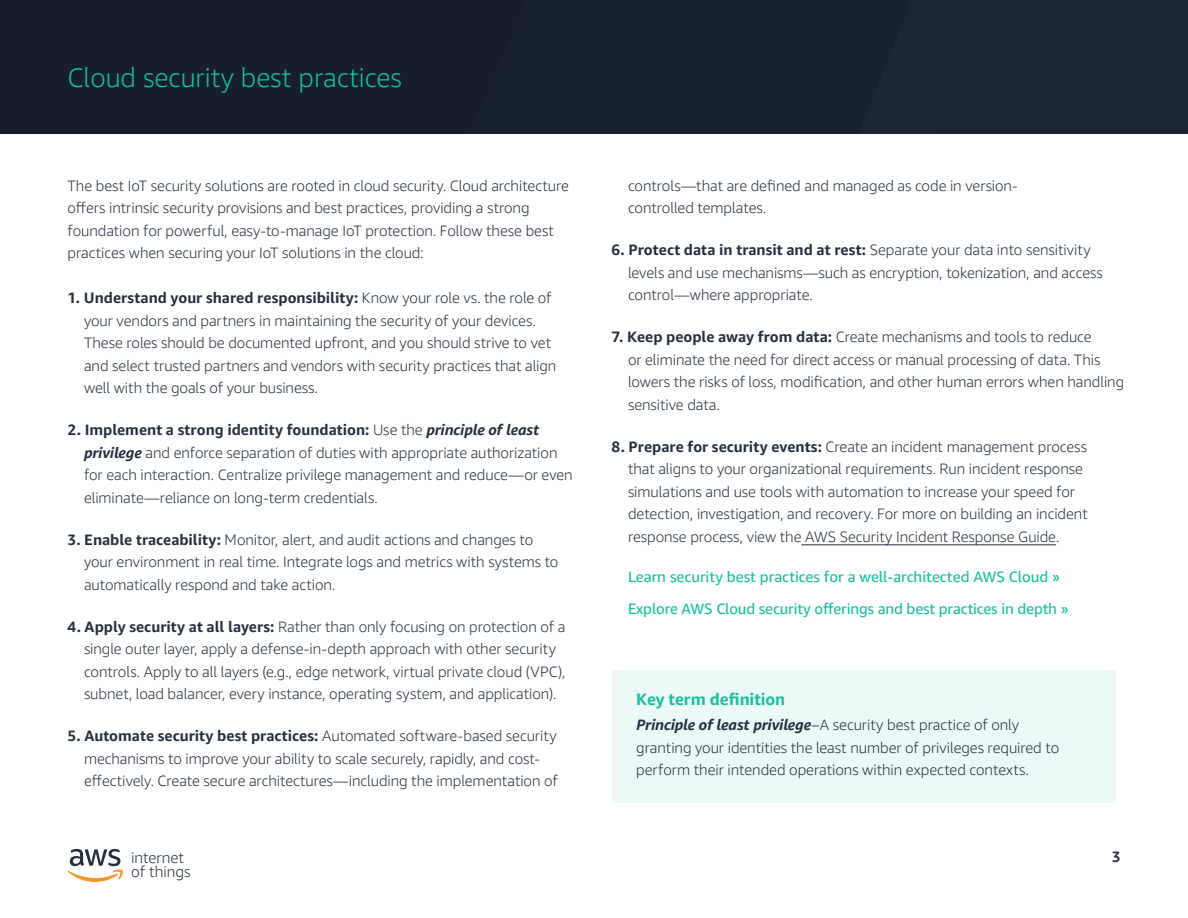
<style>
.page{position:relative;width:1188px;height:918px;background:#fff}
.page>*{position:absolute;margin:0;border:0;box-sizing:border-box;transform-origin:0 0}
.t1{font:300 27px "Amazon Ember";color:#16bf9f}
.t2{font:700 16.5px "Amazon Ember";letter-spacing:-.005em;color:#16bf9f}
.t3{font:300 15.3px "Amazon Ember";color:#232f3e}
.t4{font:300 15px/22.5px "Amazon Ember";letter-spacing:-.005em;color:#252f3e}
.t5{font:15px/31.5px "Amazon Ember";letter-spacing:-.01em;color:#16bf9f}
.t6{font:700 15px "Amazon Ember";color:#252f3e}
.s1{font-weight:700}
.s2{font-weight:700;font-style:italic}
</style>
<div class="page">
<svg style="left:68px;top:849px;width:55px;height:33px"></svg>
<div style="left:0;top:0;width:229px;height:134px;background:#171f2e"></div>
<div style="left:229px;top:0;width:394px;height:134px;background:#171f2e"></div>
<div style="left:623px;top:0;width:565px;height:134px;background:#1a2434"></div>
<hr style="left:801px;top:544px;width:255px;height:1px;background:#252f3e">
<div style="left:612px;top:670px;width:504px;height:132px;background:#ecf9f7"></div>
<h1 class="t1" style="left:68px;top:61px;width:336px">Cloud security best practices</h1>
<p class="t4" style="left:68px;top:174px;width:503px">The best IoT security solutions are rooted in cloud security. Cloud architecture offers intrinsic security provisions and best practices, providing a strong foundation for powerful, easy-to-manage IoT protection. Follow these best practices when securing your IoT solutions in the cloud:</p>
<p class="t4" style="left:84px;top:287px;width:474px;text-indent:-16px"><span class="s1">1. Understand your shared responsibility:</span> Know your role vs. the role of your vendors and partners in maintaining the security of your devices.<br>These roles should be documented upfront, and you should strive to vet and select trusted partners and vendors with security practices that align well with the goals of your business.</p>
<p class="t4" style="left:84px;top:419px;width:490px;text-indent:-16px"><span class="s1">2. Implement a strong identity foundation:</span> Use the <span class="s2">principle of least privilege</span> and enforce separation of duties with appropriate authorization for each interaction. Centralize privilege management and reduce—or even eliminate—reliance on long-term credentials.</p>
<p class="t4" style="left:84px;top:528px;width:476px;text-indent:-16px"><span class="s1">3. Enable traceability:</span> Monitor, alert, and audit actions and changes to your environment in real time. Integrate logs and metrics with systems to automatically respond and take action.</p>
<p class="t4" style="left:84px;top:615px;width:483px;text-indent:-16px"><span class="s1">4. Apply security at all layers:</span> Rather than only focusing on protection of a single outer layer, apply a defense-in-depth approach with other security controls. Apply to all layers (e.g., edge network, virtual private cloud (VPC), subnet, load balancer, every instance, operating system, and application).</p>
<p class="t4" style="left:84px;top:725px;width:475px;text-indent:-16px"><span class="s1">5. Automate security best practices:</span> Automated software-based security mechanisms to improve your ability to scale securely, rapidly, and cost&shy;effectively. Create secure architectures—including the implementation of</p>
<p class="t4" style="left:628px;top:174px;width:392px">controls—that are defined and managed as code in version&shy;controlled templates.</p>
<p class="t4" style="left:628px;top:239px;width:476px;text-indent:-16px"><span class="s1">6. Protect data in transit and at rest:</span> Separate your data into sensitivity levels and use mechanisms—such as encryption, tokenization, and access control—where appropriate.</p>
<p class="t4" style="left:628px;top:326px;width:498px;text-indent:-16px"><span class="s1">7. Keep people away from data:</span> Create mechanisms and tools to reduce<br>or eliminate the need for direct access or manual processing of data. This lowers the risks of loss, modification, and other human errors when handling sensitive data.</p>
<p class="t4" style="left:628px;top:435px;width:461px;text-indent:-16px"><span class="s1">8. Prepare for security events:</span> Create an incident management process that aligns to your organizational requirements. Run incident response simulations and use tools with automation to increase your speed for detection, investigation, and recovery. For more on building an incident response process, view the AWS Security Incident Response Guide.</p>
<p class="t5" style="left:628px;top:561px;width:442px">Learn security best practices for a well-architected AWS Cloud »<br>Explore AWS Cloud security offerings and best practices in depth »</p>
<p class="t2" style="left:636px;top:689px;width:151px">Key term definition</p>
<p class="t4" style="left:636px;top:714px;width:424px"><span class="s2">Principle of least privilege</span>–A security best practice of only granting your identities the least number of privileges required to perform their intended operations within expected contexts.</p>
<p class="t3" style="left:131px;top:848px;width:54px">internet</p>
<p class="t6" style="left:1112px;top:848px;width:10px">3</p>
<p class="t3" style="left:131px;top:862px;width:61px">of things</p>
</div>
